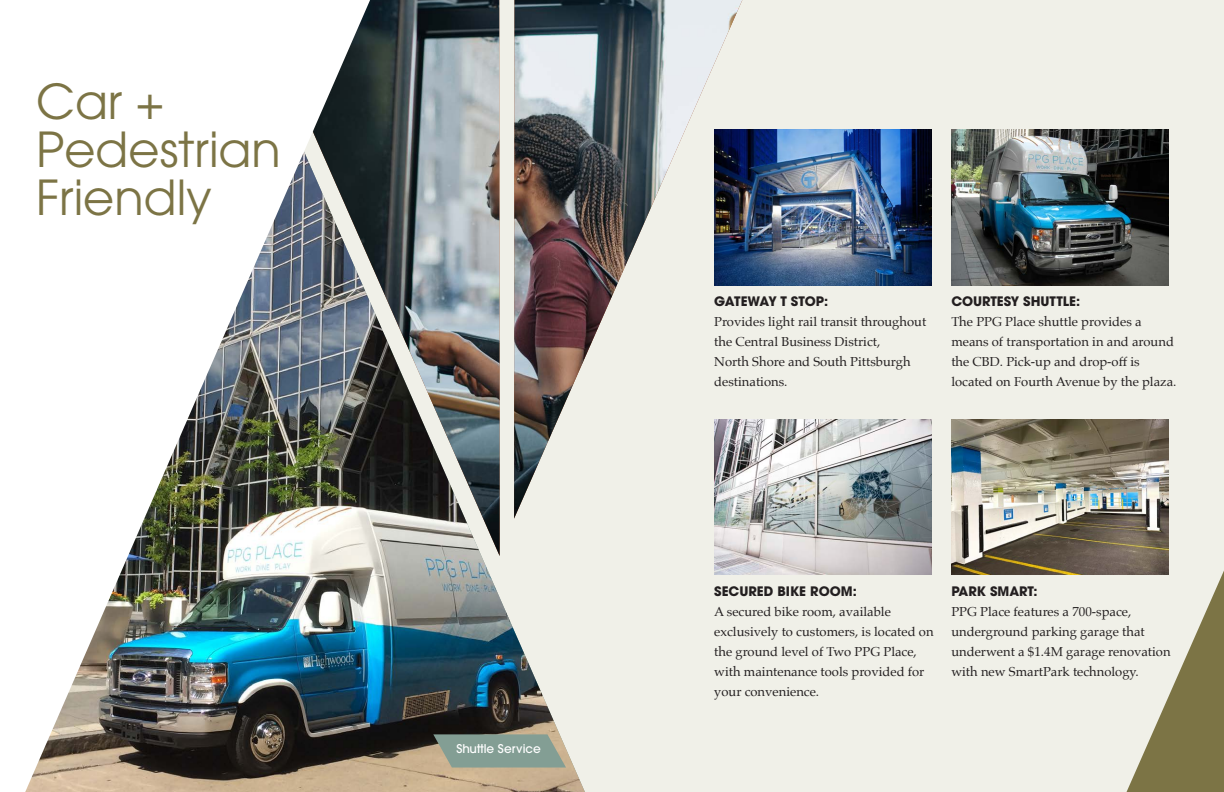
<style>
.page{position:relative;width:1224px;height:792px;background:#f0f0e8}
.page>*{position:absolute;margin:0;border:0;box-sizing:border-box;transform-origin:0 0}
.t1{font:48px/48px "ITC Avant Garde Pro";color:#7c7445}
.t2{font:13px/20px "Palatino";color:#231f20}
.t3{font:700 13px "ITC Avant Garde Pro";color:#231f20}
.t4{font:500 12px "ITC Avant Garde Pro";color:#fff}
</style>
<div class="page">
<img style="left:585px;top:0;width:157px;height:358px">
<svg style="left:370px;top:0;width:215px;height:101px"></svg>
<img style="left:370px;top:101px;width:215px;height:691px">
<img style="left:0;top:0;width:370px;height:792px">
<svg style="left:433px;top:734px;width:133px;height:34px;background:#8da092"></svg>
<img style="left:951px;top:130px;width:218px;height:155px">
<img style="left:951px;top:419px;width:218px;height:156px">
<img style="left:714px;top:130px;width:218px;height:155px">
<img style="left:714px;top:419px;width:218px;height:156px">
<svg style="left:1127px;top:571px;width:97px;height:221px"></svg>
<p class="t1" style="left:36px;top:77px;width:246px">Car +<br>Pedestrian<br>Friendly</p>
<p class="t4" style="left:456px;top:741px;width:86px">Shuttle Service</p>
<p class="t3" style="left:714px;top:293px;width:115px">GATEWAY T STOP:</p>
<p class="t2" style="left:714px;top:312px;width:214px">Provides light rail transit throughout the Central Business District,<br>North Shore and South Pittsburgh destinations.</p>
<p class="t3" style="left:951px;top:293px;width:130px">COURTESY SHUTTLE:</p>
<p class="t2" style="left:951px;top:312px;width:227px">The PPG Place shuttle provides a means of transportation in and around the CBD. Pick-up and drop-off is located on Fourth Avenue by the plaza.</p>
<p class="t3" style="left:714px;top:582px;width:144px">SECURED BIKE ROOM:</p>
<p class="t2" style="left:714px;top:601px;width:221px">A secured bike room, available exclusively to customers, is located on the ground level of Two PPG Place, with maintenance tools provided for your convenience.</p>
<p class="t3" style="left:951px;top:582px;width:88px">PARK SMART:</p>
<p class="t2" style="left:951px;top:601px;width:221px">PPG Place features a 700-space, underground parking garage that underwent a $1.4M garage renovation with new SmartPark technology.</p>
</div>
